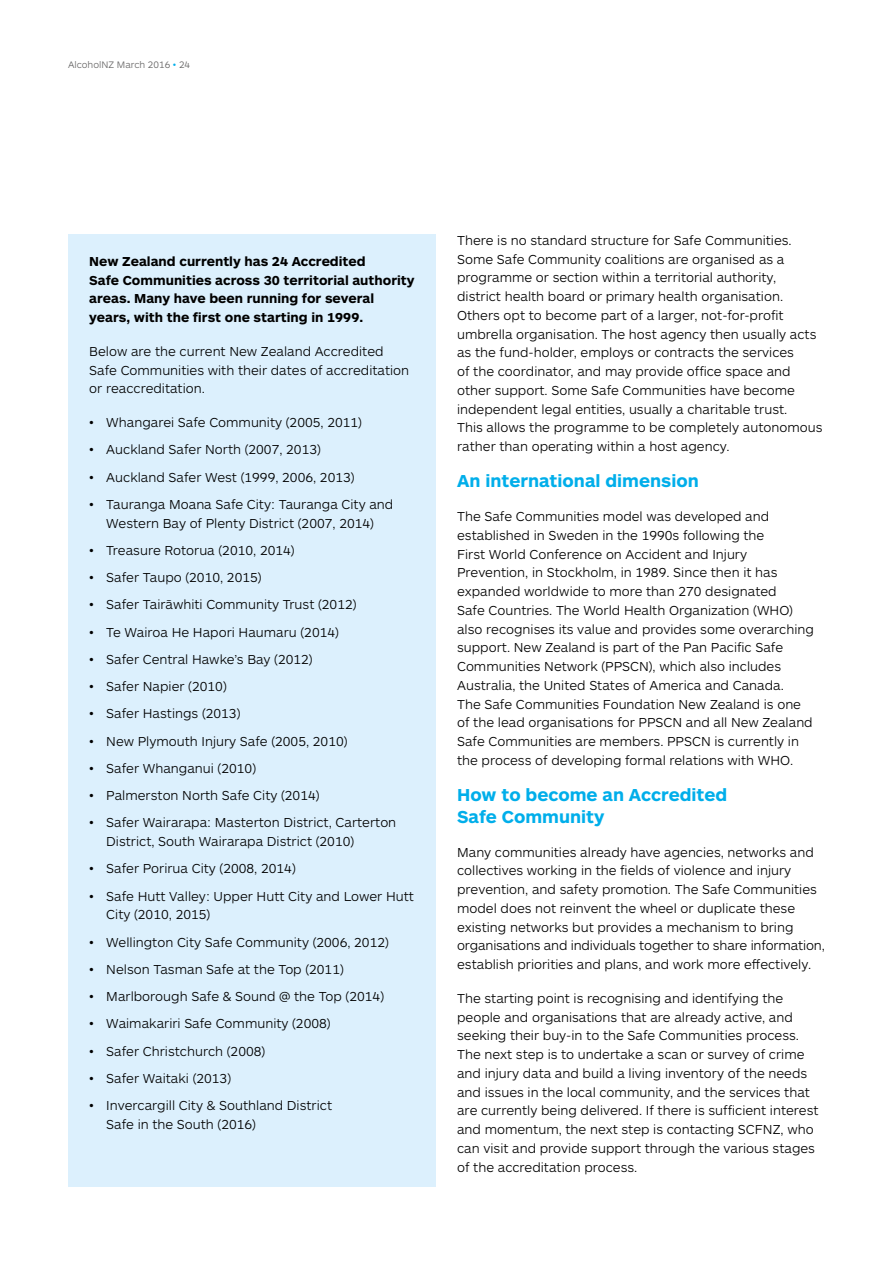
<style>
.page{position:relative;width:893px;height:1263px;background:#fff}
.page>*{position:absolute;margin:0;border:0;box-sizing:border-box;transform-origin:0 0}
.t1{font:700 18px/21.6px "ARS Maquette Pro";color:#00aeea}
.t2{font:300 13.5px/18.8px "ARS Maquette Pro";color:#000}
.t3{font:700 13.5px/18.8px "ARS Maquette Pro";color:#000}
.t4{font:300 9.75px "ARS Maquette Pro";color:#646363}
.s1{color:#00aeea}
</style>
<div class="page">
<div style="left:68px;top:234px;width:368px;height:952px;background:#dcf0fd"></div>
<p class="t4" style="left:68px;top:58px;width:124px">AlcoholNZ March 2016 <span class="s1">•</span> 24</p>
<p class="t3" style="left:89px;top:251px;width:327px">New Zealand currently has 24 Accredited<br>Safe Communities across 30 territorial authority areas. Many have been running for several years, with the first one starting in 1999.</p>
<p class="t2" style="left:89px;top:341px;width:321px">Below are the current New Zealand Accredited<br>Safe Communities with their dates of accreditation or reaccreditation.</p>
<p class="t2" style="left:89px;top:412px;width:274px">• Whangarei Safe Community (2005, 2011)</p>
<p class="t2" style="left:89px;top:440px;width:233px">• Auckland Safer North (2007, 2013)</p>
<p class="t2" style="left:89px;top:467px;width:267px">• Auckland Safer West (1999, 2006, 2013)</p>
<p class="t2" style="left:89px;top:494px;width:305px;text-align:center">• Tauranga Moana Safe City: Tauranga City and<br>Western Bay of Plenty District (2007, 2014)</p>
<p class="t2" style="left:89px;top:540px;width:207px">• Treasure Rotorua (2010, 2014)</p>
<p class="t2" style="left:89px;top:567px;width:174px">• Safer Taupo (2010, 2015)</p>
<p class="t2" style="left:89px;top:595px;width:269px">• Safer Tairāwhiti Community Trust (2012)</p>
<p class="t2" style="left:89px;top:622px;width:251px">• Te Wairoa He Hapori Haumaru (2014)</p>
<p class="t2" style="left:89px;top:649px;width:225px">• Safer Central Hawke’s Bay (2012)</p>
<p class="t2" style="left:89px;top:676px;width:139px">• Safer Napier (2010)</p>
<p class="t2" style="left:89px;top:704px;width:153px">• Safer Hastings (2013)</p>
<p class="t2" style="left:89px;top:731px;width:260px">• New Plymouth Injury Safe (2005, 2010)</p>
<p class="t2" style="left:89px;top:758px;width:168px">• Safer Whanganui (2010)</p>
<p class="t2" style="left:89px;top:785px;width:232px">• Palmerston North Safe City (2014)</p>
<p class="t2" style="left:106px;top:813px;width:291px;text-indent:-17px">• Safer Wairarapa: Masterton District, Carterton<br>District, South Wairarapa District (2010)</p>
<p class="t2" style="left:89px;top:859px;width:208px">• Safer Porirua City (2008, 2014)</p>
<p class="t2" style="left:106px;top:886px;width:309px;text-indent:-17px">• Safe Hutt Valley: Upper Hutt City and Lower Hutt<br>City (2010, 2015)</p>
<p class="t2" style="left:89px;top:932px;width:301px">• Wellington City Safe Community (2006, 2012)</p>
<p class="t2" style="left:89px;top:959px;width:256px">• Nelson Tasman Safe at the Top (2011)</p>
<p class="t2" style="left:89px;top:986px;width:296px">• Marlborough Safe &amp; Sound @ the Top (2014)</p>
<p class="t2" style="left:89px;top:1014px;width:243px">• Waimakariri Safe Community (2008)</p>
<p class="t2" style="left:89px;top:1041px;width:178px">• Safer Christchurch (2008)</p>
<p class="t2" style="left:89px;top:1068px;width:143px">• Safer Waitaki (2013)</p>
<p class="t2" style="left:106px;top:1095px;width:227px;text-indent:-17px">• Invercargill City &amp; Southland District<br>Safe in the South (2016)</p>
<p class="t2" style="left:457px;top:230px;width:367px">There is no standard structure for Safe Communities.<br>Some Safe Community coalitions are organised as a programme or section within a territorial authority, district health board or primary health organisation.<br>Others opt to become part of a larger, not-for-profit umbrella organisation. The host agency then usually acts as the fund-holder, employs or contracts the services<br>of the coordinator, and may provide office space and other support. Some Safe Communities have become independent legal entities, usually a charitable trust.<br>This allows the programme to be completely autonomous rather than operating within a host agency.</p>
<h1 class="t1" style="left:457px;top:469px;width:243px">An international dimension</h1>
<p class="t2" style="left:457px;top:506px;width:358px">The Safe Communities model was developed and established in Sweden in the 1990s following the<br>First World Conference on Accident and Injury Prevention, in Stockholm, in 1989. Since then it has expanded worldwide to more than 270 designated<br>Safe Countries. The World Health Organization (WHO) also recognises its value and provides some overarching support. New Zealand is part of the Pan Pacific Safe Communities Network (PPSCN), which also includes Australia, the United States of America and Canada.<br>The Safe Communities Foundation New Zealand is one of the lead organisations for PPSCN and all New Zealand Safe Communities are members. PPSCN is currently in the process of developing formal relations with WHO.</p>
<h1 class="t1" style="left:457px;top:783px;width:272px">How to become an Accredited<br>Safe Community</h1>
<p class="t2" style="left:457px;top:842px;width:369px">Many communities already have agencies, networks and collectives working in the fields of violence and injury prevention, and safety promotion. The Safe Communities model does not reinvent the wheel or duplicate these existing networks but provides a mechanism to bring organisations and individuals together to share information, establish priorities and plans, and work more effectively.</p>
<p class="t2" style="left:457px;top:988px;width:363px">The starting point is recognising and identifying the people and organisations that are already active, and seeking their buy-in to the Safe Communities process.<br>The next step is to undertake a scan or survey of crime and injury data and build a living inventory of the needs and issues in the local community, and the services that are currently being delivered. If there is sufficient interest and momentum, the next step is contacting SCFNZ, who can visit and provide support through the various stages of the accreditation process.</p>
</div>
